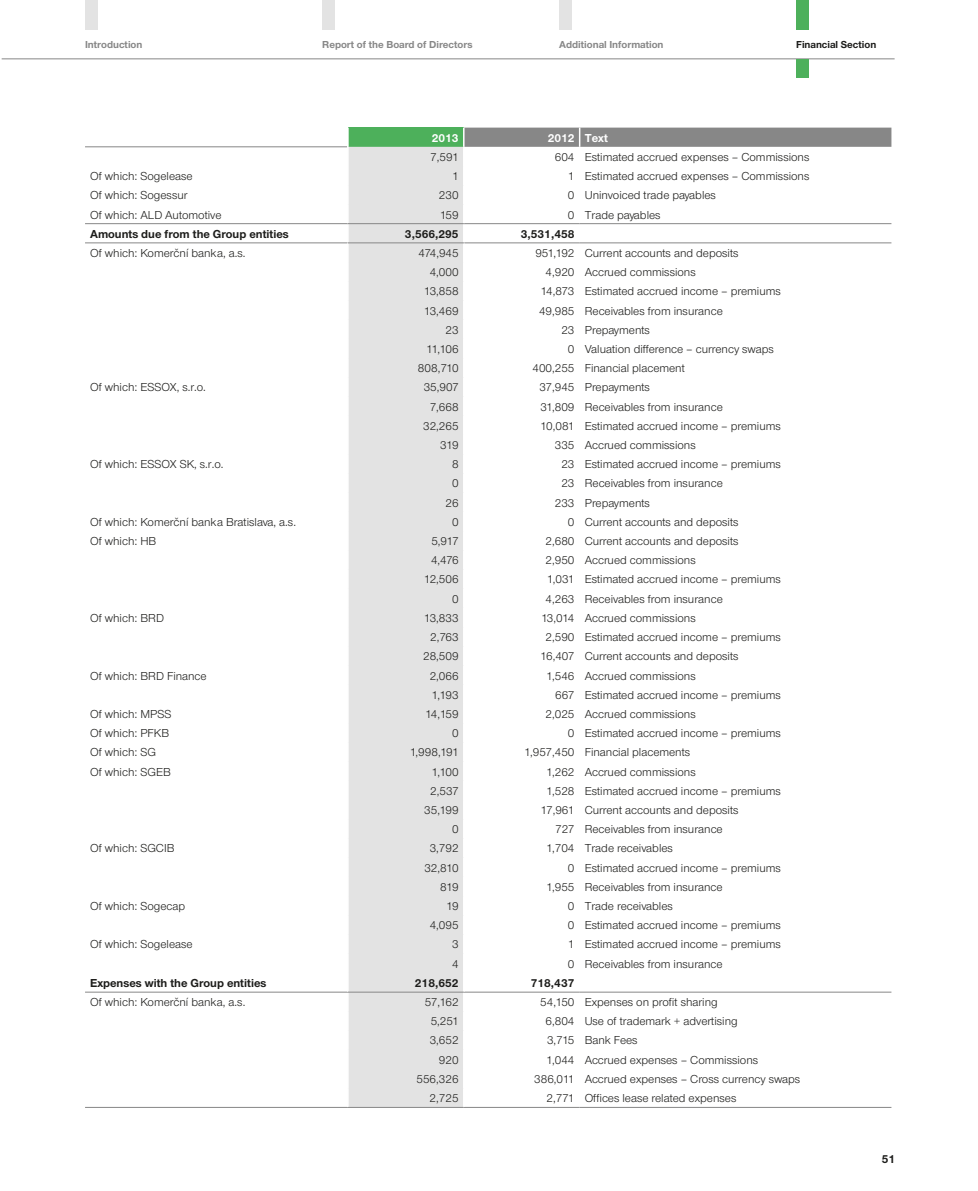
<style>
.page{position:relative;width:978px;height:1191px;background:#fff}
.page>*{position:absolute;margin:0;border:0;box-sizing:border-box;transform-origin:0 0}
.t1{font:12px "Nimbus CEZCE";color:#1d1d1b}
.t2{font:700 12px "Nimbus CEZCE";color:#1d1d1b}
.t3{font:700 12px "Nimbus CEZCE";color:#fff}
.t4{font:700 10.5px "Nimbus CEZCE";color:#878787}
.t5{font:700 10.5px "Nimbus CEZCE";color:#1d1d1b}
</style>
<div class="page">
<hr style="left:2px;top:58px;width:893px;height:1px;background:#878787">
<div style="left:322px;top:0;width:13px;height:30px;background:#e3e3e3"></div>
<div style="left:559px;top:0;width:13px;height:30px;background:#e3e3e3"></div>
<div style="left:796px;top:0;width:13px;height:30px;background:#4db05b"></div>
<div style="left:85px;top:0;width:13px;height:30px;background:#e3e3e3"></div>
<div style="left:796px;top:60px;width:13px;height:18px;background:#4db05b"></div>
<div style="left:348px;top:128px;width:116px;height:19px;background:#4db05b"></div>
<div style="left:349px;top:147px;width:114px;height:960px;background:#e3e3e3"></div>
<hr style="left:85px;top:146px;width:262px;height:1px;background:#878787">
<hr style="left:85px;top:242px;width:263px;height:1px;background:#878787">
<hr style="left:348px;top:242px;width:116px;height:1px;background:#878787">
<hr style="left:85px;top:223px;width:263px;height:1px;background:#878787">
<svg style="left:347px;top:128px;width:2px;height:154px"></svg>
<svg style="left:463px;top:128px;width:428px;height:116px"></svg>
<hr style="left:348px;top:223px;width:116px;height:1px;background:#878787">
<hr style="left:85px;top:991px;width:263px;height:1px;background:#878787">
<hr style="left:464px;top:991px;width:116px;height:1px;background:#878787">
<hr style="left:580px;top:991px;width:311px;height:1px;background:#878787">
<hr style="left:348px;top:991px;width:116px;height:1px;background:#878787">
<hr style="left:85px;top:1107px;width:263px;height:1px;background:#878787">
<hr style="left:464px;top:1107px;width:116px;height:1px;background:#878787">
<hr style="left:580px;top:1107px;width:311px;height:1px;background:#878787">
<hr style="left:348px;top:1107px;width:116px;height:1px;background:#878787">
<p class="t4" style="left:85px;top:38px;width:59px">Introduction</p>
<p class="t4" style="left:322px;top:38px;width:152px">Report of the Board of Directors</p>
<p class="t4" style="left:559px;top:38px;width:106px">Additional Information</p>
<p class="t5" style="left:796px;top:38px;width:82px">Financial Section</p>
<p class="t3" style="left:432px;top:131px;width:28px">2013</p>
<p class="t3" style="left:548px;top:131px;width:62px">2012 Text</p>
<p class="t1" style="left:430px;top:150px;width:30px">7,591</p>
<p class="t1" style="left:555px;top:150px;width:256px">604 Estimated accrued expenses – Commissions</p>
<p class="t1" style="left:90px;top:169px;width:104px">Of which: Sogelease</p>
<p class="t1" style="left:452px;top:169px;width:8px">1</p>
<p class="t1" style="left:568px;top:169px;width:243px">1 Estimated accrued expenses – Commissions</p>
<p class="t1" style="left:90px;top:188px;width:99px">Of which: Sogessur</p>
<p class="t1" style="left:439px;top:188px;width:21px">230</p>
<p class="t1" style="left:568px;top:188px;width:149px">0 Uninvoiced trade payables</p>
<p class="t1" style="left:90px;top:208px;width:133px">Of which: ALD Automotive</p>
<p class="t1" style="left:440px;top:208px;width:20px">159</p>
<p class="t1" style="left:568px;top:208px;width:94px">0 Trade payables</p>
<p class="t2" style="left:90px;top:227px;width:200px">Amounts due from the Group entities</p>
<p class="t2" style="left:405px;top:227px;width:55px">3,566,295</p>
<p class="t2" style="left:521px;top:227px;width:55px">3,531,458</p>
<p class="t1" style="left:90px;top:246px;width:157px">Of which: Komerční banka, a.s.</p>
<p class="t1" style="left:419px;top:246px;width:42px">474,945</p>
<p class="t1" style="left:535px;top:246px;width:205px">951,192 Current accounts and deposits</p>
<p class="t1" style="left:430px;top:265px;width:30px">4,000</p>
<p class="t1" style="left:546px;top:265px;width:152px">4,920 Accrued commissions</p>
<p class="t1" style="left:424px;top:284px;width:36px">13,858</p>
<p class="t1" style="left:540px;top:284px;width:242px">14,873 Estimated accrued income – premiums</p>
<p class="t1" style="left:424px;top:304px;width:36px">13,469</p>
<p class="t1" style="left:539px;top:304px;width:185px">49,985 Receivables from insurance</p>
<p class="t1" style="left:446px;top:323px;width:15px">23</p>
<p class="t1" style="left:561px;top:323px;width:90px">23 Prepayments</p>
<p class="t1" style="left:426px;top:342px;width:34px">11,106</p>
<p class="t1" style="left:568px;top:342px;width:207px">0 Valuation difference – currency swaps</p>
<p class="t1" style="left:418px;top:361px;width:42px">808,710</p>
<p class="t1" style="left:532px;top:361px;width:154px">400,255 Financial placement</p>
<p class="t1" style="left:90px;top:380px;width:117px">Of which: ESSOX, s.r.o.</p>
<p class="t1" style="left:424px;top:380px;width:36px">35,907</p>
<p class="t1" style="left:540px;top:380px;width:112px">37,945 Prepayments</p>
<p class="t1" style="left:430px;top:400px;width:30px">7,668</p>
<p class="t1" style="left:540px;top:400px;width:184px">31,809 Receivables from insurance</p>
<p class="t1" style="left:423px;top:419px;width:37px">32,265</p>
<p class="t1" style="left:540px;top:419px;width:242px">10,081 Estimated accrued income – premiums</p>
<p class="t1" style="left:440px;top:438px;width:20px">319</p>
<p class="t1" style="left:555px;top:438px;width:142px">335 Accrued commissions</p>
<p class="t1" style="left:90px;top:457px;width:135px">Of which: ESSOX SK, s.r.o.</p>
<p class="t1" style="left:452px;top:457px;width:8px">8</p>
<p class="t1" style="left:561px;top:457px;width:221px">23 Estimated accrued income – premiums</p>
<p class="t1" style="left:452px;top:476px;width:8px">0</p>
<p class="t1" style="left:561px;top:476px;width:163px">23 Receivables from insurance</p>
<p class="t1" style="left:446px;top:496px;width:15px">26</p>
<p class="t1" style="left:555px;top:496px;width:97px">233 Prepayments</p>
<p class="t1" style="left:90px;top:515px;width:207px">Of which: Komerční banka Bratislava, a.s.</p>
<p class="t1" style="left:452px;top:515px;width:8px">0</p>
<p class="t1" style="left:568px;top:515px;width:172px">0 Current accounts and deposits</p>
<p class="t1" style="left:90px;top:534px;width:68px">Of which: HB</p>
<p class="t1" style="left:431px;top:534px;width:29px">5,917</p>
<p class="t1" style="left:546px;top:534px;width:194px">2,680 Current accounts and deposits</p>
<p class="t1" style="left:431px;top:553px;width:29px">4,476</p>
<p class="t1" style="left:546px;top:553px;width:152px">2,950 Accrued commissions</p>
<p class="t1" style="left:424px;top:572px;width:36px">12,506</p>
<p class="t1" style="left:547px;top:572px;width:236px">1,031 Estimated accrued income – premiums</p>
<p class="t1" style="left:452px;top:592px;width:8px">0</p>
<p class="t1" style="left:546px;top:592px;width:179px">4,263 Receivables from insurance</p>
<p class="t1" style="left:90px;top:611px;width:75px">Of which: BRD</p>
<p class="t1" style="left:424px;top:611px;width:36px">13,833</p>
<p class="t1" style="left:541px;top:611px;width:156px">13,014 Accrued commissions</p>
<p class="t1" style="left:430px;top:630px;width:30px">2,763</p>
<p class="t1" style="left:546px;top:630px;width:237px">2,590 Estimated accrued income – premiums</p>
<p class="t1" style="left:423px;top:649px;width:37px">28,509</p>
<p class="t1" style="left:540px;top:649px;width:200px">16,407 Current accounts and deposits</p>
<p class="t1" style="left:90px;top:668px;width:118px">Of which: BRD Finance</p>
<p class="t1" style="left:430px;top:668px;width:30px">2,066</p>
<p class="t1" style="left:546px;top:668px;width:151px">1,546 Accrued commissions</p>
<p class="t1" style="left:432px;top:688px;width:29px">1,193</p>
<p class="t1" style="left:555px;top:688px;width:227px">667 Estimated accrued income – premiums</p>
<p class="t1" style="left:90px;top:707px;width:83px">Of which: MPSS</p>
<p class="t1" style="left:425px;top:707px;width:35px">14,159</p>
<p class="t1" style="left:546px;top:707px;width:152px">2,025 Accrued commissions</p>
<p class="t1" style="left:90px;top:726px;width:81px">Of which: PFKB</p>
<p class="t1" style="left:452px;top:726px;width:8px">0</p>
<p class="t1" style="left:568px;top:726px;width:214px">0 Estimated accrued income – premiums</p>
<p class="t1" style="left:90px;top:745px;width:67px">Of which: SG</p>
<p class="t1" style="left:410px;top:745px;width:50px">1,998,191</p>
<p class="t1" style="left:524px;top:745px;width:167px">1,957,450 Financial placements</p>
<p class="t1" style="left:90px;top:764px;width:82px">Of which: SGEB</p>
<p class="t1" style="left:431px;top:764px;width:29px">1,100</p>
<p class="t1" style="left:546px;top:764px;width:151px">1,262 Accrued commissions</p>
<p class="t1" style="left:430px;top:784px;width:30px">2,537</p>
<p class="t1" style="left:546px;top:784px;width:236px">1,528 Estimated accrued income – premiums</p>
<p class="t1" style="left:424px;top:803px;width:36px">35,199</p>
<p class="t1" style="left:541px;top:803px;width:199px">17,961 Current accounts and deposits</p>
<p class="t1" style="left:452px;top:822px;width:8px">0</p>
<p class="t1" style="left:555px;top:822px;width:169px">727 Receivables from insurance</p>
<p class="t1" style="left:90px;top:841px;width:86px">Of which: SGCIB</p>
<p class="t1" style="left:430px;top:841px;width:30px">3,792</p>
<p class="t1" style="left:546px;top:841px;width:128px">1,704 Trade receivables</p>
<p class="t1" style="left:424px;top:860px;width:36px">32,810</p>
<p class="t1" style="left:568px;top:860px;width:214px">0 Estimated accrued income – premiums</p>
<p class="t1" style="left:440px;top:880px;width:20px">819</p>
<p class="t1" style="left:546px;top:880px;width:178px">1,955 Receivables from insurance</p>
<p class="t1" style="left:90px;top:899px;width:97px">Of which: Sogecap</p>
<p class="t1" style="left:446px;top:899px;width:14px">19</p>
<p class="t1" style="left:568px;top:899px;width:107px">0 Trade receivables</p>
<p class="t1" style="left:430px;top:918px;width:30px">4,095</p>
<p class="t1" style="left:568px;top:918px;width:214px">0 Estimated accrued income – premiums</p>
<p class="t1" style="left:90px;top:937px;width:104px">Of which: Sogelease</p>
<p class="t1" style="left:452px;top:937px;width:8px">3</p>
<p class="t1" style="left:568px;top:937px;width:214px">1 Estimated accrued income – premiums</p>
<p class="t1" style="left:452px;top:956px;width:8px">4</p>
<p class="t1" style="left:568px;top:956px;width:156px">0 Receivables from insurance</p>
<p class="t2" style="left:90px;top:975px;width:178px">Expenses with the Group entities</p>
<p class="t2" style="left:415px;top:975px;width:45px">218,652</p>
<p class="t2" style="left:531px;top:975px;width:45px">718,437</p>
<p class="t1" style="left:90px;top:995px;width:157px">Of which: Komerční banka, a.s.</p>
<p class="t1" style="left:425px;top:995px;width:35px">57,162</p>
<p class="t1" style="left:540px;top:995px;width:179px">54,150 Expenses on profit sharing</p>
<p class="t1" style="left:431px;top:1014px;width:29px">5,251</p>
<p class="t1" style="left:546px;top:1014px;width:194px">6,804 Use of trademark + advertising</p>
<p class="t1" style="left:430px;top:1033px;width:30px">3,652</p>
<p class="t1" style="left:547px;top:1033px;width:92px">3,715 Bank Fees</p>
<p class="t1" style="left:439px;top:1052px;width:21px">920</p>
<p class="t1" style="left:546px;top:1052px;width:214px">1,044 Accrued expenses – Commissions</p>
<p class="t1" style="left:417px;top:1072px;width:44px">556,326</p>
<p class="t1" style="left:534px;top:1072px;width:267px">386,011 Accrued expenses – Cross currency swaps</p>
<p class="t1" style="left:430px;top:1091px;width:30px">2,725</p>
<p class="t1" style="left:546px;top:1091px;width:191px">2,771 Offices lease related expenses</p>
<p class="t2" style="left:882px;top:1152px;width:15px">51</p>
</div>
